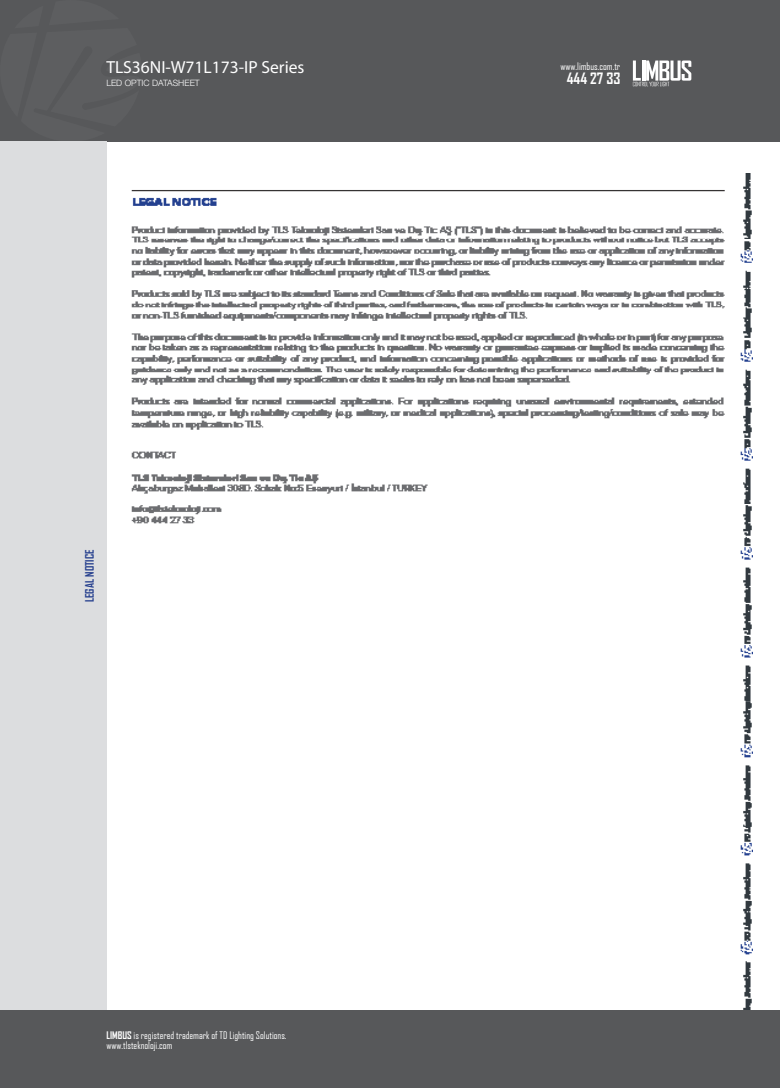
<style>
.page{position:relative;width:780px;height:1088px;background:#fff}
.page>*{position:absolute;margin:0;border:0;box-sizing:border-box;transform-origin:0 0}
.t1{font:17.5px "Myriad Pro";color:#fff}
.t2{font:700 15px "Agency FB";color:#fff}
.t3{font:700 11.25px "Agency FB";color:#253f8e}
.t4{font:10px/10px "Agency FB";color:#fff}
.t5{font:300 8.75px "Helvetica Neue";color:#fff}
.s1{font-weight:700}
</style>
<div class="page">
<div style="left:0;top:0;width:780px;height:142px;background:#57585a"></div>
<svg style="left:0;top:141px;width:107px;height:1px"></svg>
<svg style="left:632px;top:61px;width:59px;height:25px"></svg>
<img style="left:106px;top:173px;width:646px;height:837px">
<div style="left:0;top:142px;width:106px;height:868px;background:#dcdddf"></div>
<div style="left:0;top:1010px;width:780px;height:78px;background:#57585a"></div>
<p class="t1" style="left:106px;top:56px;width:200px">TLS36NI-W71L173-IP Series</p>
<p class="t5" style="left:106px;top:76px;width:95px">LED OPTIC DATASHEET</p>
<p class="t3" style="left:83px;top:602px;width:54px;rotate:-90deg">LEGAL NOTICE</p>
<p class="t4" style="left:106px;top:1030px;width:182px"><span class="s1">LIMBUS</span> is registered trademark of TD Lighting Solutions. www.tlsteknoloji.com</p>
<p class="t4" style="left:560px;top:61px;width:61px">www.limbus.com.tr</p>
<h2 class="t2" style="left:566px;top:69px;width:55px">444 27 33</h2>
</div>
